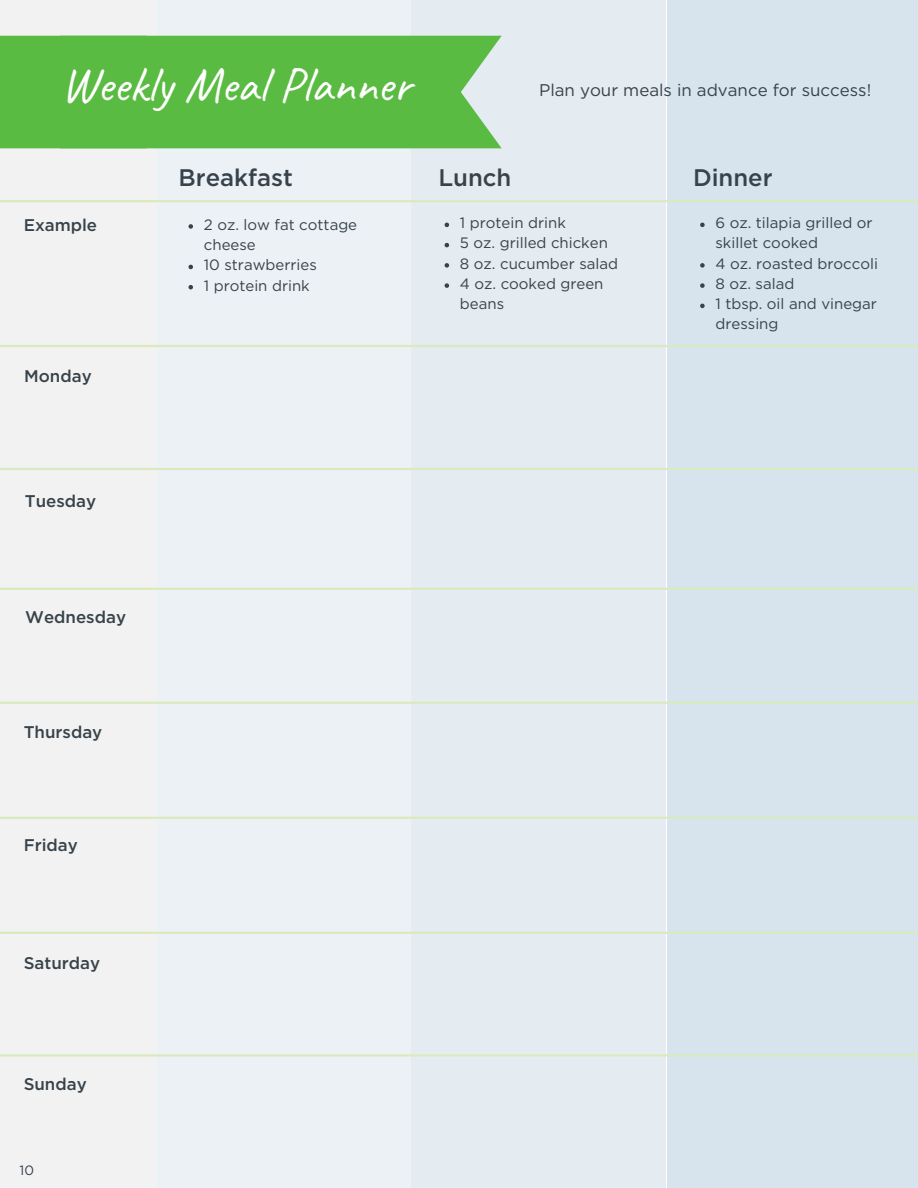
<style>
.page{position:relative;width:918px;height:1188px;background:#fff}
.page>*{position:absolute;margin:0;border:0;box-sizing:border-box;transform-origin:0 0}
.t1{font:49.8px "Caveat";color:#fff}
.t2{font:500 24px "Gotham";color:#37424a}
.t3{font:500 16.95px "Gotham";color:#37424a}
.t4{font:16.95px "Gotham";color:#37424a}
.t5{font:15px/20.2px "Gotham";color:#37424a}
.t6{font:13.5px "Gotham";color:#37424a}
</style>
<div class="page">
<div style="left:0;top:0;width:192px;height:1188px;background:#f2f2f2"></div>
<div style="left:157px;top:0;width:254px;height:1188px;background:#ecf1f5"></div>
<div style="left:411px;top:0;width:255px;height:1188px;background:#e4ebf1"></div>
<div style="left:667px;top:0;width:251px;height:1188px;background:#d7e3ed"></div>
<hr style="left:0;top:200px;width:918px;height:2px;background:#d9ebbe">
<div style="left:147px;top:36px;width:355px;height:112px;background:#5abb42"></div>
<div style="left:0;top:36px;width:147px;height:112px;background:#5abb42"></div>
<svg style="left:189px;top:224px;width:4px;height:5px"></svg>
<svg style="left:189px;top:265px;width:4px;height:4px"></svg>
<svg style="left:189px;top:285px;width:4px;height:4px"></svg>
<hr style="left:0;top:345px;width:918px;height:2px;background:#d9ebbe">
<svg style="left:445px;top:223px;width:4px;height:4px"></svg>
<svg style="left:445px;top:243px;width:4px;height:4px"></svg>
<svg style="left:445px;top:263px;width:4px;height:5px"></svg>
<svg style="left:445px;top:283px;width:4px;height:5px"></svg>
<svg style="left:700px;top:223px;width:5px;height:4px"></svg>
<svg style="left:700px;top:263px;width:5px;height:5px"></svg>
<svg style="left:700px;top:283px;width:5px;height:5px"></svg>
<svg style="left:700px;top:304px;width:5px;height:4px"></svg>
<hr style="left:0;top:468px;width:918px;height:2px;background:#d9ebbe">
<hr style="left:0;top:588px;width:918px;height:2px;background:#d9ebbe">
<hr style="left:0;top:702px;width:918px;height:2px;background:#d9ebbe">
<hr style="left:0;top:817px;width:918px;height:2px;background:#d9ebbe">
<hr style="left:0;top:932px;width:918px;height:2px;background:#d9ebbe">
<hr style="left:0;top:1054px;width:918px;height:3px;background:#d9ebbe">
<h1 class="t1" style="left:61px;top:54px;width:352px">Weekly Meal Planner</h1>
<p class="t4" style="left:539px;top:82px;width:334px">Plan your meals in advance for success!</p>
<h2 class="t2" style="left:179px;top:166px;width:116px">Breakfast</h2>
<h2 class="t2" style="left:438px;top:166px;width:75px">Lunch</h2>
<h2 class="t2" style="left:693px;top:166px;width:81px">Dinner</h2>
<p class="t5" style="left:204px;top:214px;width:155px">2 oz. low fat cottage cheese<br>10 strawberries<br>1 protein drink</p>
<p class="t3" style="left:24px;top:217px;width:75px">Example</p>
<p class="t5" style="left:460px;top:213px;width:160px">1 protein drink<br>5 oz. grilled chicken<br>8 oz. cucumber salad<br>4 oz. cooked green beans</p>
<p class="t5" style="left:716px;top:213px;width:164px">6 oz. tilapia grilled or skillet cooked<br>4 oz. roasted broccoli<br>8 oz. salad<br>1 tbsp. oil and vinegar dressing</p>
<p class="t3" style="left:24px;top:368px;width:69px">Monday</p>
<p class="t3" style="left:25px;top:493px;width:73px">Tuesday</p>
<p class="t3" style="left:25px;top:610px;width:102px">Wednesday</p>
<p class="t3" style="left:24px;top:724px;width:80px">Thursday</p>
<p class="t3" style="left:24px;top:838px;width:56px">Friday</p>
<p class="t3" style="left:24px;top:955px;width:78px">Saturday</p>
<p class="t3" style="left:24px;top:1076px;width:65px">Sunday</p>
<p class="t6" style="left:20px;top:1164px;width:16px">10</p>
</div>
